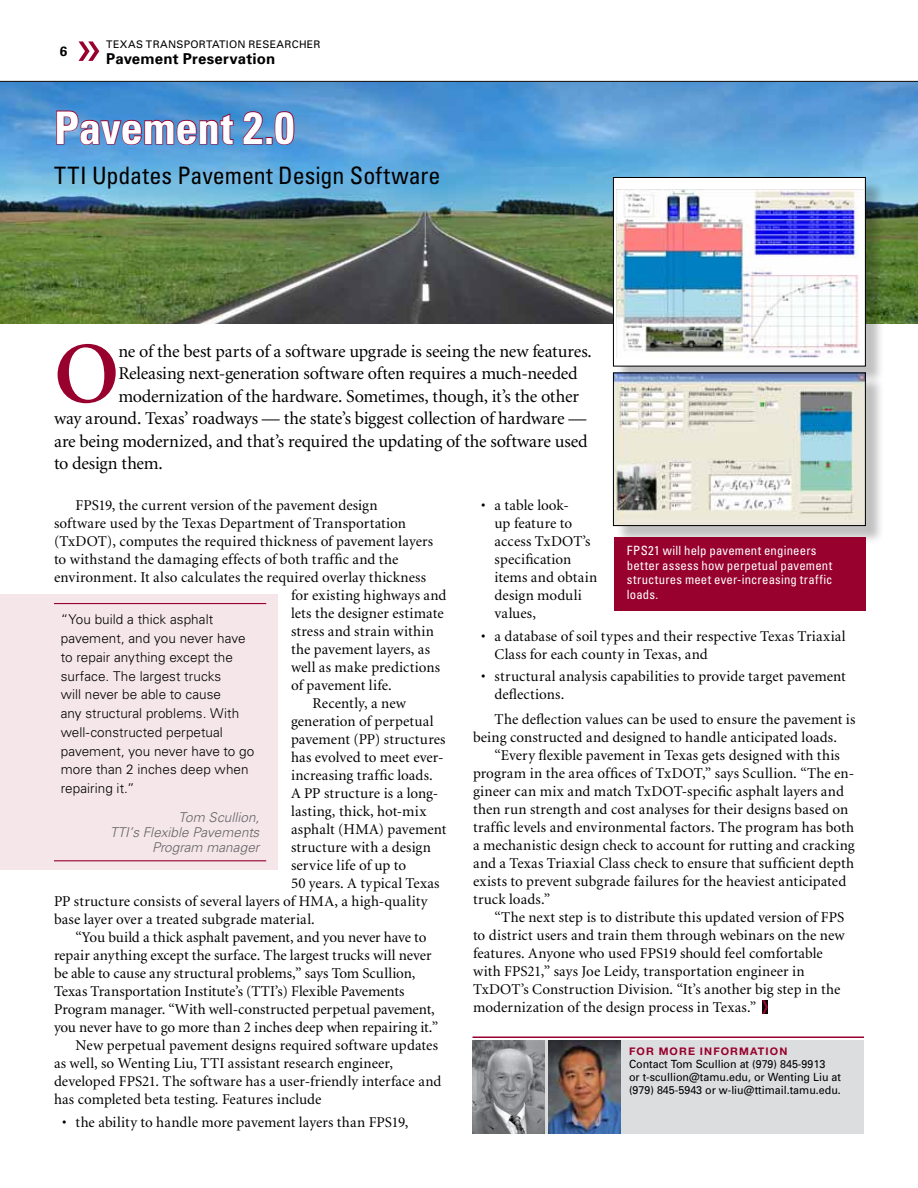
<style>
.page{position:relative;width:918px;height:1188px;background:#fff}
.page>*{position:absolute;margin:0;border:0;box-sizing:border-box;transform-origin:0 0}
.t1{font:600 87.3px "Minion";color:#98002e}
.t2{font:700 condensed 45px "Univers";letter-spacing:-.005em;color:#fff}
.t3{font:condensed 24px "Univers";color:#000}
.t4{font:18px "Minion";letter-spacing:-.01em;color:#000}
.t5{font:15px/18px "Minion";letter-spacing:.005em;color:#000}
.t6{font:700 15px "Univers";letter-spacing:.01em;color:#000}
.t7{font:300 13.5px/18.8px "Univers";letter-spacing:.005em;color:#000}
.t8{font:italic 300 13.5px/15px "Univers";letter-spacing:.005em;color:#636466;text-align:right}
.t9{font:700 13.5px "Univers";color:#000}
.t10{font:condensed 12.75px/15px "Univers";letter-spacing:.015em;color:#fff}
.t11{font:11.25px/12.8px "Univers";color:#000;scale:.95 1}
.t12{font:10.5px "Univers";letter-spacing:.03em;color:#000}
.t13{font:700 10.5px "Helvetica Neue";letter-spacing:.105em;color:#98002e}
</style>
<div class="page">
<img style="left:0;top:82px;width:918px;height:242px">
<div style="left:615px;top:375px;width:269px;height:169px;background:#000;opacity:.25"></div>
<img style="left:615px;top:385px;width:249px;height:139px">
<div style="left:613px;top:373px;width:253px;height:153px;border:1px solid #000"></div>
<div style="left:0;top:594px;width:278px;height:276px;background:#f5e6ea"></div>
<hr style="left:54px;top:603px;width:212px;height:1px;background:#98002e">
<hr style="left:54px;top:860px;width:212px;height:1px;background:#98002e">
<div style="left:472px;top:1040px;width:392px;height:94px;background:#dcddde"></div>
<img style="left:472px;top:1040px;width:73px;height:94px">
<hr style="left:473px;top:1037px;width:391px;height:1px;background:#98002e">
<img style="left:548px;top:1040px;width:72px;height:94px">
<hr style="left:0;top:81px;width:918px;height:1px;background:#000">
<svg style="left:79px;top:41px;width:20px;height:20px"></svg>
<svg style="left:762px;top:1000px;width:6px;height:14px"></svg>
<div style="left:614px;top:537px;width:251px;height:73px;background:#98002e"></div>
<div style="left:615px;top:179px;width:269px;height:206px;background:#000;opacity:.25"></div>
<div style="left:613px;top:177px;width:252px;height:189px;background:#fff"></div>
<img style="left:617px;top:189px;width:247px;height:169px">
<div style="left:613px;top:177px;width:253px;height:189px;border:1px solid #000"></div>
<svg style="left:55px;top:110px;width:179px;height:36px;background:#5d74b0"></svg>
<svg style="left:242px;top:110px;width:22px;height:35px"></svg>
<div style="left:266px;top:137px;width:7px;height:8px;border:2px solid #98002e"></div>
<svg style="left:274px;top:110px;width:21px;height:36px"></svg>
<p class="t9" style="left:60px;top:43px;width:9px">6</p>
<p class="t12" style="left:106px;top:39px;width:216px">TEXAS TRANSPORTATION RESEARCHER</p>
<p class="t6" style="left:106px;top:50px;width:170px">Pavement Preservation</p>
<h2 class="t2" style="left:54px;top:100px;width:242px">Pavement 2.0</h2>
<h3 class="t3" style="left:54px;top:161px;width:388px">TTI Updates Pavement Design Software</h3>
<h1 class="t1" style="left:54px;top:329px;width:67px">O</h1>
<p class="t4" style="left:118px;top:342px;width:475px">ne of the best parts of a software upgrade is seeing the new features.</p>
<p class="t4" style="left:118px;top:365px;width:461px">Releasing next-generation software often requires a much-needed</p>
<p class="t4" style="left:118px;top:387px;width:462px">modernization of the hardware. Sometimes, though, it’s the other</p>
<p class="t4" style="left:54px;top:410px;width:534px">way around. Texas’ roadways — the state’s biggest collection of hardware —</p>
<p class="t4" style="left:54px;top:432px;width:535px">are being modernized, and that’s required the updating of the software used</p>
<p class="t4" style="left:54px;top:455px;width:110px">to design them.</p>
<p class="t5" style="left:495px;top:497px;width:104px;text-indent:-14px">• a table look-<br>up feature to access TxDOT’s specification items and obtain design moduli values,</p>
<p class="t5" style="left:495px;top:627px;width:353px;text-indent:-14px">• a database of soil types and their respective Texas Triaxial<br>Class for each county in Texas, and</p>
<p class="t5" style="left:495px;top:668px;width:353px;text-indent:-14px">• structural analysis capabilities to provide target pavement deflections.</p>
<p class="t5" style="left:473px;top:711px;width:384px;text-indent:22px">The deflection values can be used to ensure the pavement is being constructed and designed to handle anticipated loads.</p>
<p class="t5" style="left:473px;top:747px;width:383px;text-indent:22px">“Every flexible pavement in Texas gets designed with this program in the area offices of TxDOT,” says Scullion. “The en&shy;gineer can mix and match TxDOT-specific asphalt layers and then run strength and cost analyses for their designs based on traffic levels and environmental factors. The program has both a mechanistic design check to account for rutting and cracking and a Texas Triaxial Class check to ensure that sufficient depth exists to prevent subgrade failures for the heaviest anticipated truck loads.”</p>
<p class="t5" style="left:473px;top:909px;width:373px;text-indent:22px">“The next step is to distribute this updated version of FPS to district users and train them through webinars on the new features. Anyone who used FPS19 should feel comfortable with FPS21,” says Joe Leidy, transportation engineer in TxDOT’s Construction Division. “It’s another big step in the modernization of the design process in Texas.”</p>
<p class="t5" style="left:76px;top:497px;width:304px">FPS19, the current version of the pavement design</p>
<p class="t5" style="left:54px;top:515px;width:353px">software used by the Texas Department of Transportation</p>
<p class="t5" style="left:54px;top:533px;width:381px">(TxDOT), computes the required thickness of pavement layers</p>
<p class="t5" style="left:54px;top:551px;width:346px">to withstand the damaging effects of both traffic and the</p>
<p class="t5" style="left:54px;top:569px;width:374px">environment. It also calculates the required overlay thickness</p>
<p class="t5" style="left:291px;top:587px;width:157px">for existing highways and</p>
<p class="t5" style="left:291px;top:605px;width:154px">lets the designer estimate</p>
<p class="t5" style="left:291px;top:623px;width:144px">stress and strain within</p>
<p class="t5" style="left:291px;top:641px;width:141px">the pavement layers, as</p>
<p class="t5" style="left:291px;top:659px;width:151px">well as make predictions</p>
<p class="t5" style="left:291px;top:677px;width:102px">of pavement life.</p>
<p class="t5" style="left:313px;top:695px;width:95px">Recently, a new</p>
<p class="t5" style="left:291px;top:713px;width:144px">generation of perpetual</p>
<p class="t5" style="left:291px;top:731px;width:156px">pavement (PP) structures</p>
<p class="t5" style="left:291px;top:749px;width:154px">has evolved to meet ever-</p>
<p class="t5" style="left:291px;top:767px;width:143px">increasing traffic loads.</p>
<p class="t5" style="left:291px;top:785px;width:149px">A PP structure is a long-</p>
<p class="t5" style="left:291px;top:803px;width:137px">lasting, thick, hot-mix</p>
<p class="t5" style="left:291px;top:821px;width:157px">asphalt (HMA) pavement</p>
<p class="t5" style="left:291px;top:839px;width:142px">structure with a design</p>
<p class="t5" style="left:291px;top:857px;width:117px">service life of up to</p>
<p class="t5" style="left:291px;top:875px;width:150px">50 years. A typical Texas</p>
<p class="t5" style="left:54px;top:893px;width:375px">PP structure consists of several layers of HMA, a high-quality</p>
<p class="t5" style="left:54px;top:911px;width:262px">base layer over a treated subgrade material.</p>
<p class="t5" style="left:76px;top:929px;width:352px">“You build a thick asphalt pavement, and you never have to</p>
<p class="t5" style="left:54px;top:947px;width:379px">repair anything except the surface. The largest trucks will never</p>
<p class="t5" style="left:54px;top:965px;width:363px">be able to cause any structural problems,” says Tom Scullion,</p>
<p class="t5" style="left:54px;top:983px;width:352px">Texas Transportation Institute’s (TTI’s) Flexible Pavements</p>
<p class="t5" style="left:54px;top:1001px;width:382px">Program manager. “With well-constructed perpetual pavement,</p>
<p class="t5" style="left:54px;top:1019px;width:386px">you never have to go more than 2 inches deep when repairing it.”</p>
<p class="t5" style="left:76px;top:1037px;width:364px">New perpetual pavement designs required software updates</p>
<p class="t5" style="left:54px;top:1055px;width:341px">as well, so Wenting Liu, TTI assistant research engineer,</p>
<p class="t5" style="left:54px;top:1073px;width:389px">developed FPS21. The software has a user-friendly interface and</p>
<p class="t5" style="left:54px;top:1091px;width:269px">has completed beta testing. Features include</p>
<p class="t5" style="left:62px;top:1113px;width:348px">• the ability to handle more pavement layers than FPS19,</p>
<p class="t10" style="left:627px;top:542px;width:207px">FPS21 will help pavement engineers better assess how perpetual pavement structures meet ever-increasing traffic loads.</p>
<p class="t7" style="left:61px;top:610px;width:195px">“You build a thick asphalt pavement, and you never have to repair anything except the surface. The largest trucks<br>will never be able to cause<br>any structural problems. With well-constructed perpetual pavement, you never have to go more than 2 inches deep when repairing it.”</p>
<p class="t8" style="left:110px;top:809px;width:151px">Tom Scullion,<br>TTI’s Flexible Pavements<br>Program manager</p>
<p class="t13" style="left:629px;top:1045px;width:160px">FOR MORE INFORMATION</p>
<p class="t11" style="left:629px;top:1058px;width:225px">Contact Tom Scullion at (979) 845-9913<br>or t-scullion@tamu.edu, or Wenting Liu at (979) 845-5943 or w-liu@ttimail.tamu.edu.</p>
</div>
